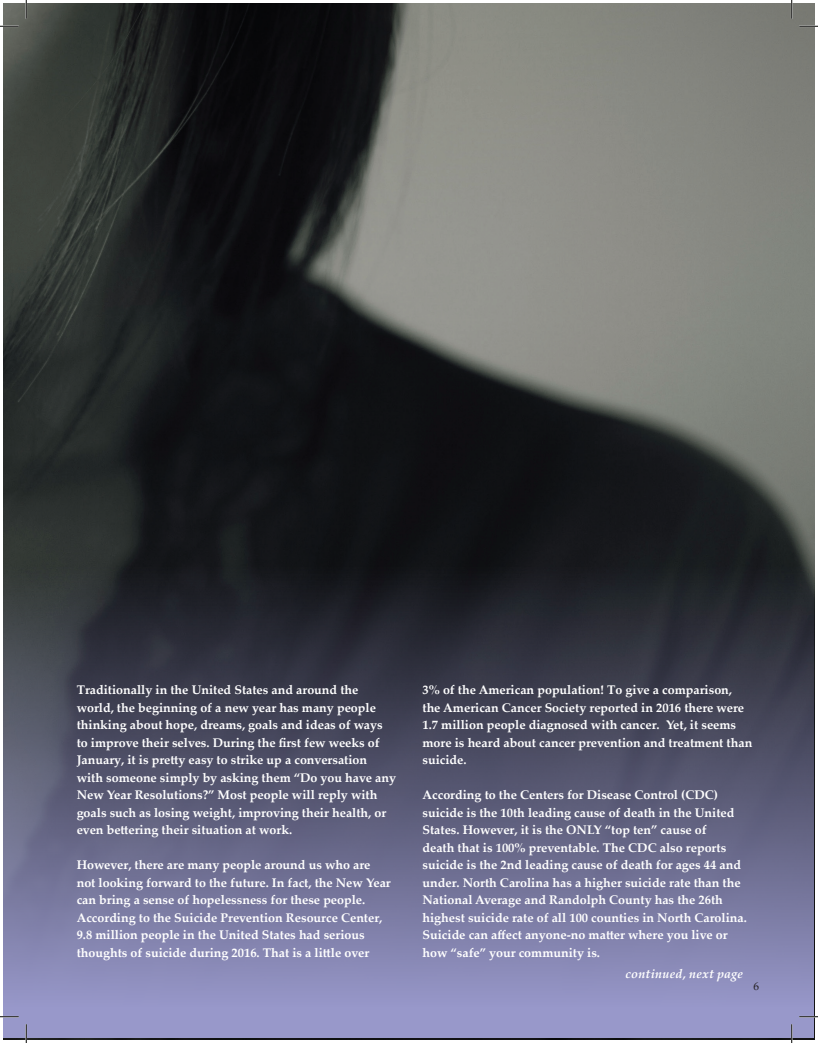
<style>
.page{position:relative;width:818px;height:1043px;background:#fff}
.page>*{position:absolute;margin:0;border:0;box-sizing:border-box;transform-origin:0 0}
.t1{font:700 12.5px/17.5px "Palatino Linotype";color:#fff}
.t2{font:italic 700 12.5px "Palatino Linotype";letter-spacing:.025em;color:#fff}
.t3{font:11.25px "Palatino Linotype";color:#231f20}
</style>
<div class="page">
<img style="left:4px;top:4px;width:810px;height:1035px">
<svg style="left:4px;top:521px;width:810px;height:517px;background:#565770"></svg>
<svg style="left:0;top:25px;width:19px;height:2px"></svg>
<svg style="left:799px;top:25px;width:19px;height:2px"></svg>
<svg style="left:0;top:1015px;width:19px;height:2px"></svg>
<svg style="left:799px;top:1015px;width:19px;height:2px"></svg>
<svg style="left:25px;top:0;width:2px;height:19px"></svg>
<svg style="left:25px;top:1024px;width:2px;height:18px"></svg>
<svg style="left:790px;top:0;width:2px;height:19px"></svg>
<svg style="left:790px;top:1024px;width:2px;height:18px"></svg>
<p class="t1" style="left:77px;top:680px;width:321px">Traditionally in the United States and around the world, the beginning of a new year has many people thinking about hope, dreams, goals and ideas of ways to improve their selves. During the first few weeks of January, it is pretty easy to strike up a conversation with someone simply by asking them “Do you have any New Year Resolutions?” Most people will reply with goals such as losing weight, improving their health, or even bettering their situation at work.</p>
<p class="t1" style="left:77px;top:855px;width:315px">However, there are many people around us who are not looking forward to the future. In fact, the New Year can bring a sense of hopelessness for these people.<br>According to the Suicide Prevention Resource Center, 9.8 million people in the United States had serious thoughts of suicide during 2016. That is a little over</p>
<p class="t1" style="left:422px;top:680px;width:331px">3% of the American population! To give a comparison, the American Cancer Society reported in 2016 there were 1.7 million people diagnosed with cancer. Yet, it seems more is heard about cancer prevention and treatment than suicide.</p>
<p class="t1" style="left:422px;top:785px;width:326px">According to the Centers for Disease Control (CDC) suicide is the 10th leading cause of death in the United States. However, it is the ONLY “top ten” cause of<br>death that is 100% preventable. The CDC also reports suicide is the 2nd leading cause of death for ages 44 and under. North Carolina has a higher suicide rate than the National Average and Randolph County has the 26th highest suicide rate of all 100 counties in North Carolina.<br>Suicide can affect anyone-no matter where you live or how “safe” your community is.</p>
<p class="t2" style="left:625px;top:964px;width:119px">continued, next page</p>
<p class="t3" style="left:753px;top:978px;width:7px">6</p>
</div>
